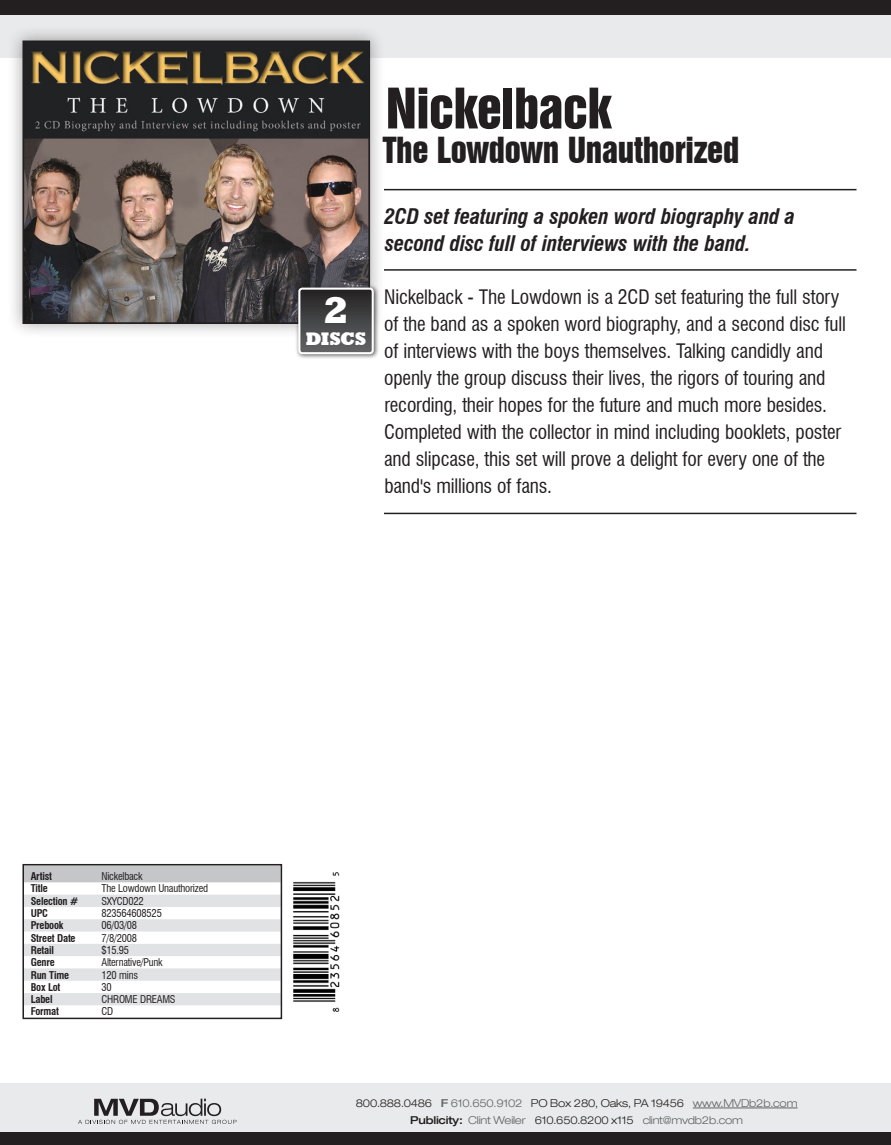
<style>
.page{position:relative;width:891px;height:1145px;background:#fff}
.page>*{position:absolute;margin:0;border:0;box-sizing:border-box;transform-origin:0 0}
.t1{font:51px "Swiss 921 BT Regular A";letter-spacing:-.01em;color:#231f20}
.t2{font:800 38.1px "Rockwell";color:#fff}
.t3{font:33px "Swiss 921 BT Regular A";letter-spacing:-.01em;color:#231f20}
.t4{font:italic 700 condensed 21px/27px "Swiss 721 BT";letter-spacing:-.01em;color:#231f20}
.t5{font:condensed 19.5px/27px "Swiss 721 BT";letter-spacing:-.01em;color:#231f20}
.t6{font:800 18.6px "Rockwell";letter-spacing:-.03em;color:#fff}
.t7{font:300 expanded 10.8px/16.5px "Helvetica 43";letter-spacing:-.02em;color:#636366;text-align:center}
.t8{font:condensed 10.5px "Swiss 721 BT";letter-spacing:-.02em;color:#231f20}
.t9{font:700 condensed 10.5px "Swiss 721 BT";letter-spacing:-.02em;color:#231f20}
.s1{color:#231f20}
.s2{font-family:"Helvetica 63";font-weight:500}
.s3{font-family:"Helvetica 63";font-weight:500;color:#231f20}
</style>
<div class="page">
<div style="left:0;top:1083px;width:891px;height:50px;background:#e9eaeb"></div>
<hr style="left:693px;top:1107px;width:105px;height:1px;background:#636366">
<hr style="left:384px;top:189px;width:472px;height:1px;background:#231f20">
<hr style="left:384px;top:269px;width:472px;height:2px;background:#231f20">
<hr style="left:384px;top:513px;width:472px;height:1px;background:#231f20">
<div style="left:25px;top:867px;width:254px;height:15px;background:#c5c6c8"></div>
<svg style="left:25px;top:894px;width:254px;height:111px"></svg>
<div style="left:22px;top:864px;width:260px;height:155px;border:2px solid #231f20"></div>
<img style="left:293px;top:872px;width:47px;height:140px">
<div style="left:0;top:0;width:891px;height:16px;background:#231f20"></div>
<div style="left:0;top:1132px;width:891px;height:13px;background:#231f20"></div>
<div style="left:0;top:16px;width:891px;height:42px;background:#e9eaeb"></div>
<div style="left:7px;top:25px;width:384px;height:322px;background:#231f20;opacity:.4"></div>
<img style="left:25px;top:43px;width:342px;height:278px">
<div style="left:22px;top:40px;width:348px;height:284px;border:2px solid #231f20"></div>
<svg style="left:78px;top:1098px;width:159px;height:26px"></svg>
<div style="left:295px;top:284px;width:91px;height:82px;background:#231f20;opacity:.75"></div>
<svg style="left:301px;top:291px;width:70px;height:60px;background:#444345"></svg>
<div style="left:298px;top:288px;width:76px;height:66px;border:2px solid #fff;border-radius:3px"></div>
<h1 class="t1" style="left:386px;top:75px;width:227px">Nickelback</h1>
<h3 class="t3" style="left:383px;top:129px;width:358px">The Lowdown Unauthorized</h3>
<h2 class="t2" style="left:323px;top:289px;width:28px">2</h2>
<p class="t6" style="left:306px;top:328px;width:62px">DISCS</p>
<p class="t4" style="left:384px;top:203px;width:412px">2CD set featuring a spoken word biography and a second disc full of interviews with the band.</p>
<p class="t5" style="left:384px;top:284px;width:463px">Nickelback - The Lowdown is a 2CD set featuring the full story of the band as a spoken word biography, and a second disc full of interviews with the boys themselves. Talking candidly and openly the group discuss their lives, the rigors of touring and recording, their hopes for the future and much more besides.<br>Completed with the collector in mind including booklets, poster and slipcase, this set will prove a delight for every one of the band's millions of fans.</p>
<p class="t9" style="left:31px;top:870px;width:23px">Artist</p>
<p class="t8" style="left:101px;top:870px;width:43px">Nickelback</p>
<p class="t9" style="left:31px;top:882px;width:19px">Title</p>
<p class="t8" style="left:101px;top:882px;width:108px">The Lowdown Unauthorized</p>
<p class="t9" style="left:31px;top:895px;width:49px">Selection #</p>
<p class="t8" style="left:101px;top:895px;width:44px">SXYCD022</p>
<p class="t9" style="left:31px;top:907px;width:19px">UPC</p>
<p class="t8" style="left:101px;top:907px;width:62px">823564608525</p>
<p class="t9" style="left:31px;top:919px;width:34px">Prebook</p>
<p class="t8" style="left:101px;top:919px;width:37px">06/03/08</p>
<p class="t9" style="left:31px;top:931px;width:46px">Street Date</p>
<p class="t8" style="left:101px;top:931px;width:37px">7/8/2008</p>
<p class="t9" style="left:31px;top:944px;width:25px">Retail</p>
<p class="t8" style="left:101px;top:944px;width:29px">$15.95</p>
<p class="t9" style="left:31px;top:956px;width:25px">Genre</p>
<p class="t8" style="left:101px;top:956px;width:63px">Alternative/Punk</p>
<p class="t9" style="left:31px;top:968px;width:40px">Run Time</p>
<p class="t8" style="left:101px;top:968px;width:38px">120 mins</p>
<p class="t9" style="left:31px;top:981px;width:31px">Box Lot</p>
<p class="t8" style="left:101px;top:981px;width:12px">30</p>
<p class="t9" style="left:31px;top:993px;width:23px">Label</p>
<p class="t8" style="left:101px;top:993px;width:76px">CHROME DREAMS</p>
<p class="t9" style="left:31px;top:1005px;width:30px">Format</p>
<p class="t8" style="left:101px;top:1005px;width:13px">CD</p>
<p class="t7" style="left:356px;top:1095px;width:443px"><span class="s1">800.888.0486</span> <span class="s2">F</span> 610.650.9102 <span class="s1">PO Box 280, Oaks, PA 19456</span> www.MVDb2b.com<br><span class="s3">Publicity:</span> Clint Weiler <span class="s1">610.650.8200 x115</span> clint@mvdb2b.com</p>
</div>
